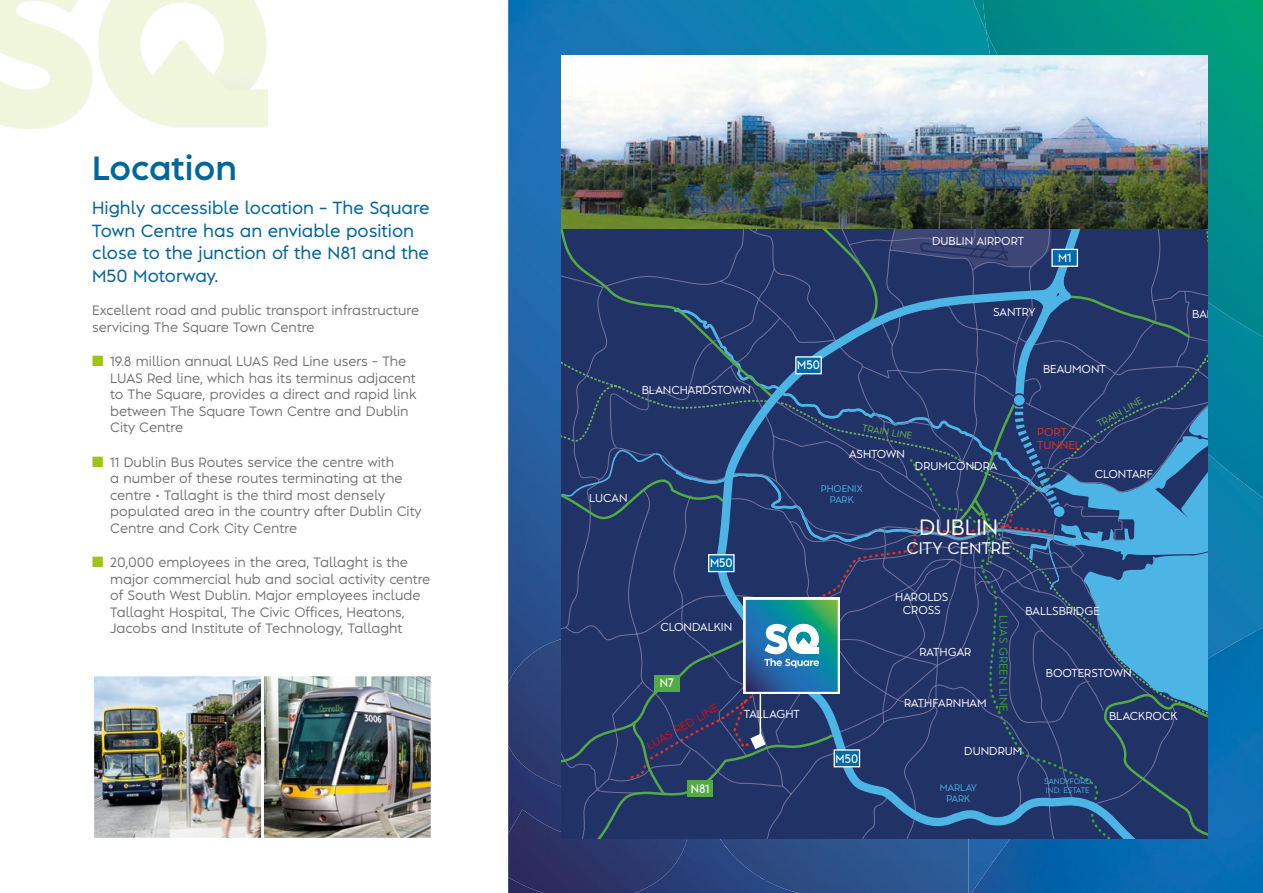
<style>
.page{position:relative;width:1263px;height:893px;background:#fff}
.page>*{position:absolute;margin:0;border:0;box-sizing:border-box;transform-origin:0 0}
.t1{font:700 31.5px "Albula";color:#00669b}
.t2{font:20.85px "Albula";color:#fff}
.t3{font:500 16.5px/22.5px "Albula";color:#00669b}
.t4{font:15.9px "Albula";color:#fff}
.t5{font:12.75px/16.5px "Albula";color:#706f6f}
.t6{font:600 11.55px "Albula";color:#fff;scale:.9 1}
.t7{font:10.8px/13px "Albula";color:#fff;text-align:center}
.t8{font:10.8px "Albula";color:#39a536}
.t9{font:10.8px "Albula";color:#e30613}
.t10{font:10.8px/13px "Albula";color:#e6301d}
.t11{font:9.15px/10.9px "Albula";color:#4db4e6;text-align:center}
.t12{font:9.15px "Albula";color:#6bb353}
.t13{font:7.5px/9px "Albula";color:#4db4e6}
.s1{color:#9dc41a}
</style>
<div class="page">
<img style="left:508px;top:0;width:475px;height:634px">
<div style="left:1207px;top:498px;width:36px;height:130px;background:#107eb0"></div>
<div style="left:1243px;top:498px;width:20px;height:130px;background:#0e80af"></div>
<img style="left:973px;top:0;width:10px;height:32px">
<img style="left:1207px;top:337px;width:56px;height:161px">
<img style="left:983px;top:0;width:280px;height:337px">
<img style="left:972px;top:628px;width:291px;height:265px">
<img style="left:508px;top:634px;width:182px;height:259px">
<img style="left:699px;top:839px;width:269px;height:54px">
<img style="left:265px;top:678px;width:164px;height:158px">
<div style="left:261px;top:674px;width:172px;height:166px;border:3px solid #fff"></div>
<img style="left:95px;top:678px;width:165px;height:158px">
<div style="left:91px;top:674px;width:173px;height:166px;border:3px solid #fff"></div>
<img style="left:561px;top:56px;width:646px;height:174px">
<svg style="left:561px;top:230px;width:646px;height:609px;background:#294475"></svg>
<hr style="left:760px;top:693px;width:1px;height:46px;background:#fff">
<img style="left:0;top:0;width:268px;height:129px">
<h1 class="t1" style="left:92px;top:141px;width:146px">Location</h1>
<p class="t3" style="left:92px;top:196px;width:339px">Highly accessible location – The Square<br>Town Centre has an enviable position close to the junction of the N81 and the<br>M50 Motorway.</p>
<p class="t5" style="left:92px;top:301px;width:328px">Excellent road and public transport infrastructure servicing The Square Town Centre</p>
<p class="t5" style="left:110px;top:352px;width:308px;text-indent:-18px"><span class="s1">■</span> 19.8 million annual LUAS Red Line users – The LUAS Red line, which has its terminus adjacent to The Square, provides a direct and rapid link between The Square Town Centre and Dublin City Centre</p>
<p class="t5" style="left:110px;top:453px;width:313px;text-indent:-18px"><span class="s1">■</span> 11 Dublin Bus Routes service the centre with<br>a number of these routes terminating at the centre • Tallaght is the third most densely populated area in the country after Dublin City Centre and Cork City Centre</p>
<p class="t5" style="left:110px;top:553px;width:322px;text-indent:-18px"><span class="s1">■</span> 20,000 employees in the area, Tallaght is the major commercial hub and social activity centre of South West Dublin. Major employees include Tallaght Hospital, The Civic Offices, Heatons, Jacobs and Institute of Technology, Tallaght</p>
<p class="t7" style="left:932px;top:233px;width:93px">DUBLIN AIRPORT</p>
<p class="t6" style="left:1058px;top:248px;width:16px">M1</p>
<p class="t7" style="left:993px;top:304px;width:44px">SANTRY</p>
<p class="t7" style="left:589px;top:491px;width:40px">LUCAN</p>
<p class="t7" style="left:642px;top:383px;width:111px">BLANCHARDSTOWN</p>
<p class="t6" style="left:710px;top:553px;width:27px">M50</p>
<p class="t6" style="left:797px;top:356px;width:27px">M50</p>
<p class="t12" style="left:864px;top:420px;width:52px;rotate:10deg">TRAIN LINE</p>
<p class="t7" style="left:849px;top:446px;width:57px">ASHTOWN</p>
<p class="t7" style="left:915px;top:458px;width:84px">DRUMCONDRA</p>
<p class="t11" style="left:821px;top:482px;width:44px">PHOENIX<br>PARK</p>
<h2 class="t2" style="left:919px;top:510px;width:81px">DUBLIN</h2>
<p class="t4" style="left:907px;top:535px;width:106px">CITY CENTRE</p>
<p class="t7" style="left:1043px;top:362px;width:64px">BEAUMONT</p>
<p class="t10" style="left:1037px;top:424px;width:45px">PORT<br>TUNNEL</p>
<p class="t12" style="left:1094px;top:418px;width:52px;rotate:-30deg">TRAIN LINE</p>
<p class="t7" style="left:1095px;top:466px;width:59px">CLONTARF</p>
<p class="t7" style="left:660px;top:619px;width:73px">CLONDALKIN</p>
<p class="t6" style="left:660px;top:673px;width:17px">N7</p>
<p class="t9" style="left:643px;top:739px;width:82px;rotate:-30deg">LUAS RED LINE</p>
<p class="t6" style="left:691px;top:779px;width:22px">N81</p>
<p class="t7" style="left:744px;top:707px;width:57px">TALLAGHT</p>
<p class="t6" style="left:835px;top:749px;width:27px">M50</p>
<p class="t7" style="left:895px;top:589px;width:55px">HAROLDS<br>CROSS</p>
<p class="t7" style="left:919px;top:644px;width:53px">RATHGAR</p>
<p class="t7" style="left:904px;top:695px;width:84px">RATHFARNHAM</p>
<p class="t8" style="left:1012px;top:615px;width:98px;rotate:90deg">LUAS GREEN LINE</p>
<p class="t7" style="left:1025px;top:604px;width:76px">BALLSBRIDGE</p>
<p class="t7" style="left:1046px;top:665px;width:87px">BOOTERSTOWN</p>
<p class="t7" style="left:1109px;top:708px;width:70px">BLACKROCK</p>
<p class="t7" style="left:964px;top:744px;width:60px">DUNDRUM</p>
<p class="t11" style="left:940px;top:781px;width:38px">MARLAY<br>PARK</p>
<p class="t13" style="left:1044px;top:776px;width:49px">SANDYFORD<br>IND. ESTATE</p>
</div>
